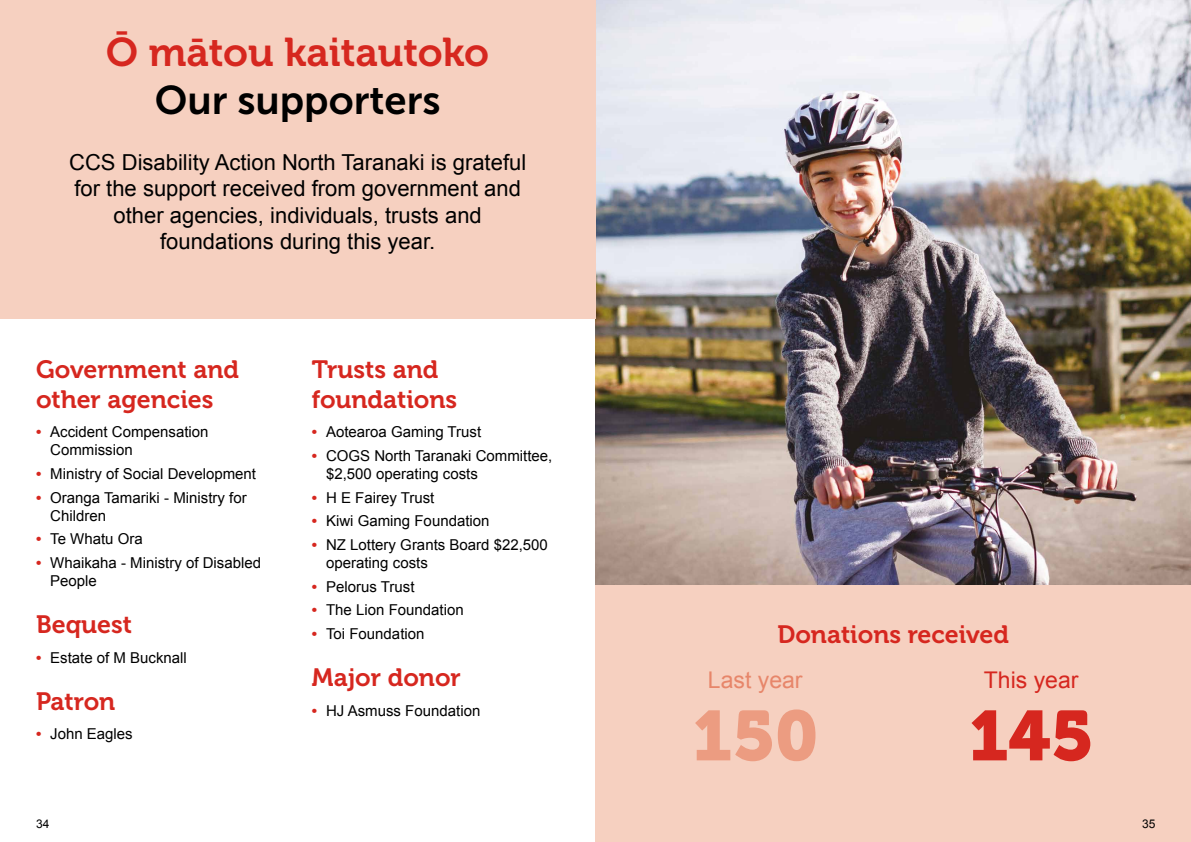
<style>
.page{position:relative;width:1191px;height:842px;background:#fff}
.page>*{position:absolute;margin:0;border:0;box-sizing:border-box;transform-origin:0 0}
.t1{font:70px "Museo 900";color:#ec9c81}
.t2{font:70px "Museo 900";color:#d6271f}
.t3{font:40px "Museo 700";color:#d6271f}
.t4{font:40px "Museo Sans 700";color:#000}
.t5{font:25px/30px "Museo 700";color:#d6271f}
.t6{font:23px "Arial";color:#e7866a}
.t7{font:23px "Arial";color:#d6271f}
.t8{font:22px/26.4px "Arial";color:#000;text-align:center}
.t9{font:15px/18px "Arial";color:#000}
.t10{font:12px "Arial";color:#000}
.s1{font-weight:700;color:#d6271f}
</style>
<div class="page">
<div style="left:595px;top:584px;width:596px;height:258px;background:#f6d0c0"></div>
<img style="left:595px;top:0;width:596px;height:584px">
<div style="left:0;top:0;width:595px;height:319px;background:#f6d0c0"></div>
<h2 class="t3" style="left:106px;top:30px;width:384px">Ō mātou kaitautoko</h2>
<h2 class="t4" style="left:155px;top:78px;width:287px">Our supporters</h2>
<h3 class="t8" style="left:69px;top:149px;width:458px">CCS Disability Action North Taranaki is grateful for the support received from government and other agencies, individuals, trusts and foundations during this year.</h3>
<h3 class="t5" style="left:36px;top:355px;width:204px">Government and other agencies</h3>
<p class="t9" style="left:50px;top:423px;width:160px;text-indent:-14px"><span class="s1">•</span> Accident Compensation<br>Commission</p>
<p class="t9" style="left:36px;top:465px;width:222px"><span class="s1">•</span> Ministry of Social Development</p>
<p class="t9" style="left:50px;top:489px;width:198px;text-indent:-14px"><span class="s1">•</span> Oranga Tamariki - Ministry for<br>Children</p>
<p class="t9" style="left:36px;top:530px;width:108px"><span class="s1">•</span> Te Whatu Ora</p>
<p class="t9" style="left:50px;top:554px;width:212px;text-indent:-14px"><span class="s1">•</span> Whaikaha - Ministry of Disabled<br>People</p>
<h3 class="t5" style="left:36px;top:610px;width:98px">Bequest</h3>
<p class="t9" style="left:36px;top:648px;width:152px"><span class="s1">•</span> Estate of M Bucknall</p>
<h3 class="t5" style="left:36px;top:686px;width:81px">Patron</h3>
<p class="t9" style="left:36px;top:725px;width:98px"><span class="s1">•</span> John Eagles</p>
<h3 class="t5" style="left:312px;top:355px;width:147px">Trusts and foundations</h3>
<p class="t9" style="left:312px;top:423px;width:171px"><span class="s1">•</span> Aotearoa Gaming Trust</p>
<p class="t9" style="left:326px;top:447px;width:228px;text-indent:-14px"><span class="s1">•</span> COGS North Taranaki Committee, $2,500 operating costs</p>
<p class="t9" style="left:312px;top:489px;width:124px"><span class="s1">•</span> H E Fairey Trust</p>
<p class="t9" style="left:312px;top:512px;width:179px"><span class="s1">•</span> Kiwi Gaming Foundation</p>
<p class="t9" style="left:326px;top:536px;width:223px;text-indent:-14px"><span class="s1">•</span> NZ Lottery Grants Board $22,500 operating costs</p>
<p class="t9" style="left:312px;top:578px;width:104px"><span class="s1">•</span> Pelorus Trust</p>
<p class="t9" style="left:312px;top:601px;width:153px"><span class="s1">•</span> The Lion Foundation</p>
<p class="t9" style="left:312px;top:625px;width:114px"><span class="s1">•</span> Toi Foundation</p>
<h3 class="t5" style="left:312px;top:663px;width:150px">Major donor</h3>
<p class="t9" style="left:312px;top:701px;width:170px"><span class="s1">•</span> HJ Asmuss Foundation</p>
<h3 class="t5" style="left:777px;top:620px;width:233px">Donations received</h3>
<h3 class="t6" style="left:708px;top:665px;width:96px">Last year</h3>
<h3 class="t7" style="left:984px;top:665px;width:96px">This year</h3>
<h1 class="t1" style="left:692px;top:696px;width:128px">150</h1>
<h1 class="t2" style="left:968px;top:696px;width:127px">145</h1>
<p class="t10" style="left:36px;top:816px;width:15px">34</p>
<p class="t10" style="left:1142px;top:816px;width:15px">35</p>
</div>
